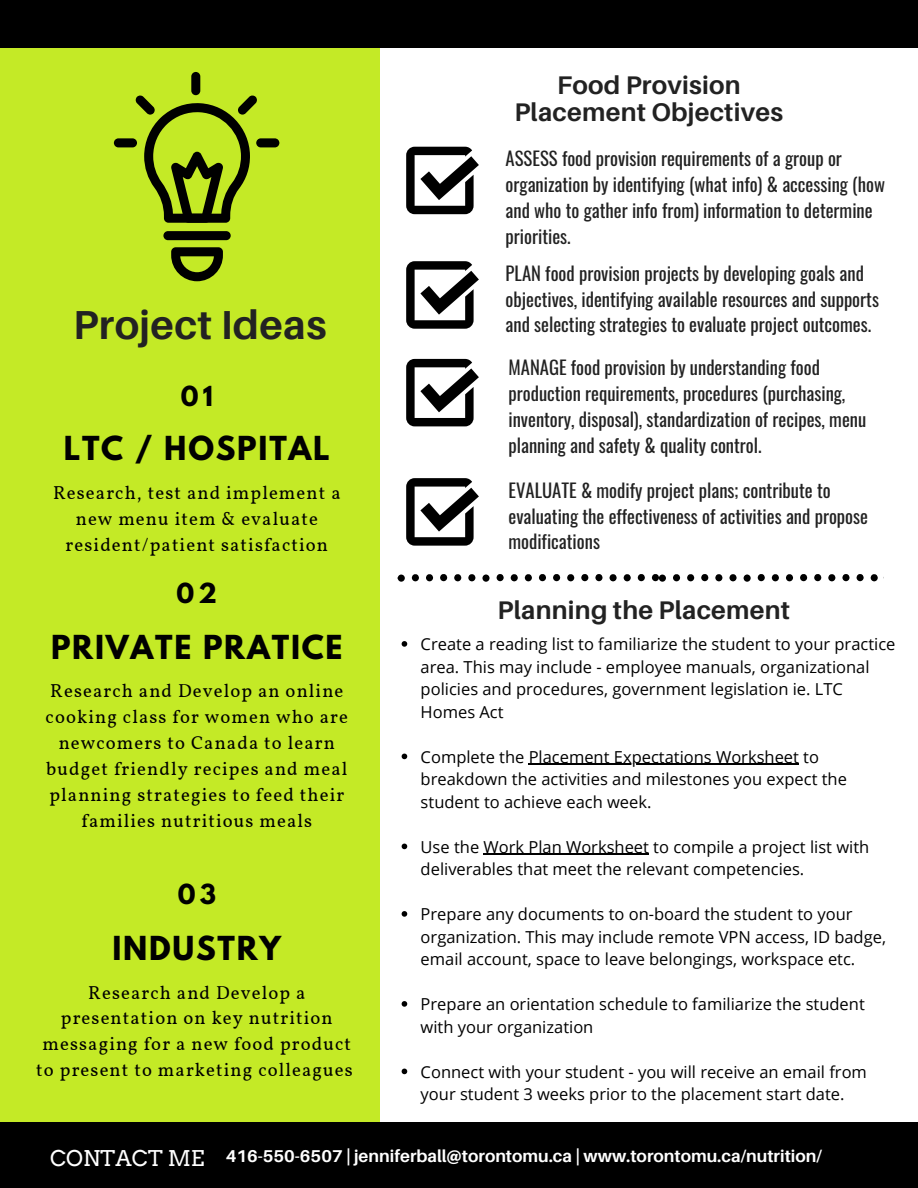
<style>
.page{position:relative;width:918px;height:1188px;background:#fff}
.page>*{position:absolute;margin:0;border:0;box-sizing:border-box;transform-origin:0 0}
.t1{font:700 40.5px "Aileron";letter-spacing:.01em;color:#222}
.t2{font:700 29.25px "League Spartan";letter-spacing:.06em;color:#000}
.t3{font:700 25.5px/27px "Aileron";letter-spacing:.01em;color:#222;text-align:center}
.t4{font:700 24.45px "League Spartan";color:#000}
.t5{font:21.75px "Arvo";color:#fff}
.t6{font:18.75px/25.8px "Oswald";color:#222}
.t7{font:18.6px/25.8px "Vollkorn";letter-spacing:.06em;color:#000;text-align:center}
.t8{font:700 17.1px "Aileron";color:#fff}
.t9{font:16.5px/22.5px "Open Sans";color:#000}
</style>
<div class="page">
<div style="left:0;top:0;width:380px;height:1188px;background:#c4ea26"></div>
<svg style="left:398px;top:574px;width:486px;height:8px"></svg>
<div style="left:0;top:0;width:918px;height:47px;background:#000"></div>
<div style="left:0;top:1123px;width:918px;height:65px;background:#000"></div>
<svg style="left:406px;top:147px;width:73px;height:67px"></svg>
<svg style="left:406px;top:261px;width:73px;height:68px"></svg>
<svg style="left:406px;top:359px;width:73px;height:67px"></svg>
<svg style="left:406px;top:478px;width:73px;height:68px"></svg>
<div style="left:191px;top:72px;width:9px;height:23px;background:#000;border-radius:5px"></div>
<div style="left:256px;top:138px;width:23px;height:9px;background:#000;border-radius:5px"></div>
<div style="left:114px;top:138px;width:23px;height:9px;background:#000;border-radius:5px"></div>
<div style="left:163px;top:231px;width:68px;height:9px;background:#000;border-radius:5px"></div>
<svg style="left:171px;top:247px;width:52px;height:34px"></svg>
<svg style="left:135px;top:95px;width:122px;height:128px"></svg>
<svg style="left:402px;top:641px;width:5px;height:6px"></svg>
<svg style="left:402px;top:754px;width:5px;height:5px"></svg>
<hr style="left:529px;top:764px;width:270px;height:1px;background:#000">
<svg style="left:402px;top:844px;width:5px;height:5px"></svg>
<hr style="left:484px;top:854px;width:165px;height:1px;background:#000">
<svg style="left:402px;top:911px;width:5px;height:6px"></svg>
<svg style="left:402px;top:1001px;width:5px;height:6px"></svg>
<svg style="left:402px;top:1069px;width:5px;height:5px"></svg>
<h1 class="t1" style="left:73px;top:299px;width:255px">Project Ideas</h1>
<h3 class="t4" style="left:181px;top:384px;width:34px">01</h3>
<h2 class="t2" style="left:64px;top:434px;width:268px">LTC / HOSPITAL</h2>
<p class="t7" style="left:53px;top:481px;width:289px">Research, test and implement a new menu item &amp; evaluate resident/patient satisfaction</p>
<h3 class="t4" style="left:177px;top:581px;width:42px">02</h3>
<h2 class="t2" style="left:51px;top:632px;width:293px">PRIVATE PRATICE</h2>
<p class="t7" style="left:46px;top:680px;width:304px">Research and Develop an online cooking class for women who are newcomers to Canada to learn budget friendly recipes and meal planning strategies to feed their families nutritious meals</p>
<h3 class="t4" style="left:178px;top:882px;width:40px">03</h3>
<h2 class="t2" style="left:113px;top:934px;width:170px">INDUSTRY</h2>
<p class="t7" style="left:36px;top:981px;width:318px">Research and Develop a presentation on key nutrition messaging for a new food product to present to marketing colleagues</p>
<h3 class="t3" style="left:515px;top:71px;width:270px">Food Provision<br>Placement Objectives</h3>
<p class="t6" style="left:506px;top:145px;width:381px">ASSESS food provision requirements of a group or organization by identifying (what info) &amp; accessing (how and who to gather info from) information to determine priorities.</p>
<p class="t6" style="left:506px;top:259px;width:375px">PLAN food provision projects by developing goals and objectives, identifying available resources and supports and selecting strategies to evaluate project outcomes.</p>
<p class="t6" style="left:508px;top:354px;width:359px">MANAGE food provision by understanding food production requirements, procedures (purchasing, inventory, disposal), standardization of recipes, menu planning and safety &amp; quality control.</p>
<p class="t6" style="left:508px;top:476px;width:361px">EVALUATE &amp; modify project plans; contribute to evaluating the effectiveness of activities and propose modifications</p>
<h3 class="t3" style="left:498px;top:596px;width:294px">Planning the Placement</h3>
<p class="t9" style="left:421px;top:632px;width:476px">Create a reading list to familiarize the student to your practice area. This may include - employee manuals, organizational policies and procedures, government legislation ie. LTC Homes Act</p>
<p class="t9" style="left:421px;top:745px;width:428px">Complete the Placement Expectations Worksheet to breakdown the activities and milestones you expect the student to achieve each week.</p>
<p class="t9" style="left:421px;top:835px;width:450px">Use the Work Plan Worksheet to compile a project list with deliverables that meet the relevant competencies.</p>
<p class="t9" style="left:421px;top:902px;width:467px">Prepare any documents to on-board the student to your organization. This may include remote VPN access, ID badge, email account, space to leave belongings, workspace etc.</p>
<p class="t9" style="left:421px;top:992px;width:446px">Prepare an orientation schedule to familiarize the student with your organization</p>
<p class="t9" style="left:421px;top:1060px;width:448px">Connect with your student - you will receive an email from your student 3 weeks prior to the placement start date.</p>
<h3 class="t5" style="left:50px;top:1145px;width:156px">CONTACT ME</h3>
<p class="t8" style="left:226px;top:1145px;width:598px">416-550-6507 | jenniferball@torontomu.ca | www.torontomu.ca/nutrition/</p>
</div>
